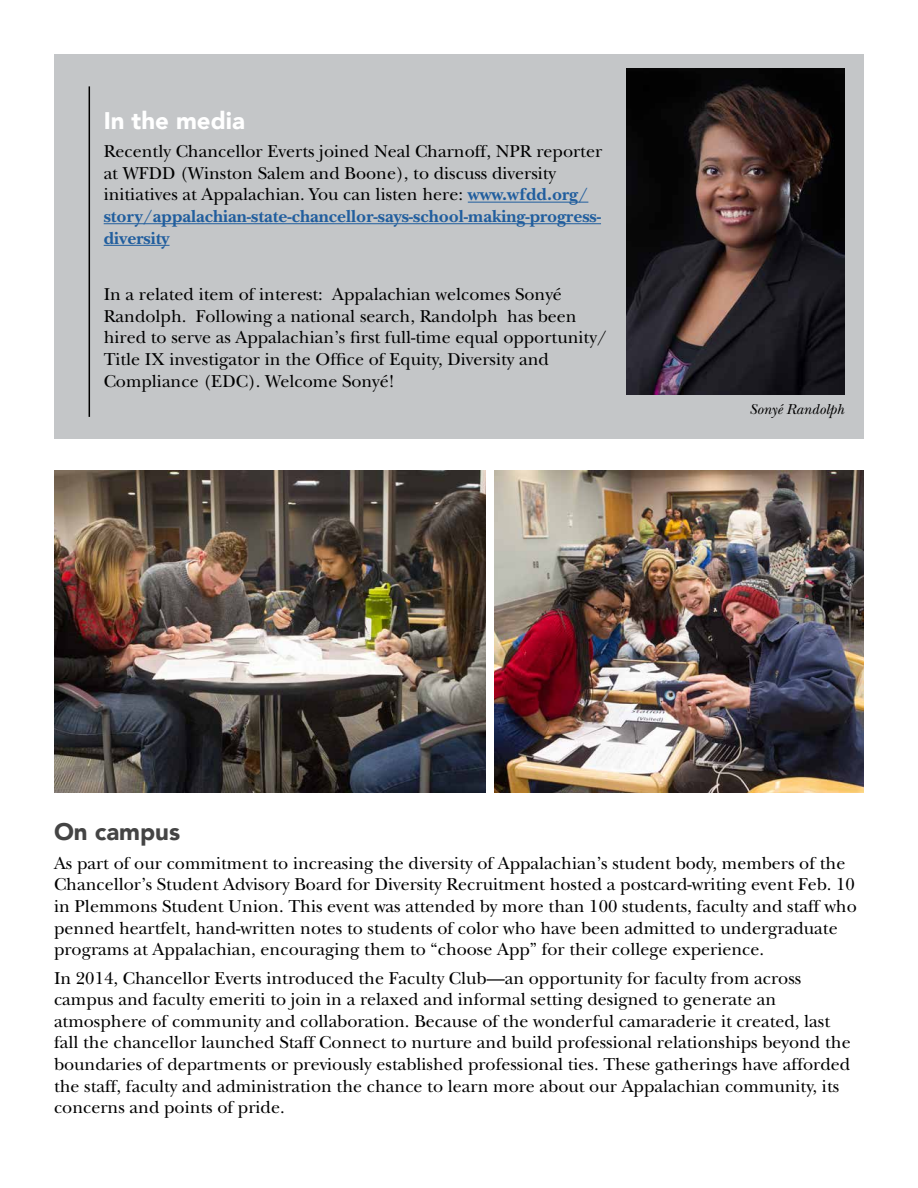
<style>
.page{position:relative;width:918px;height:1188px;background:#fff}
.page>*{position:absolute;margin:0;border:0;box-sizing:border-box;transform-origin:0 0}
.t1{font:900 24px "Avenir";color:#fff}
.t2{font:900 24px "Avenir";color:#444}
.t3{font:18px/21.6px "New Baskerville";color:#000}
.t4{font:italic 15px "New Baskerville";color:#000}
.s1{font-weight:700;color:#215e9e}
</style>
<div class="page">
<div style="left:54px;top:54px;width:810px;height:384px;background:#c4c6c8"></div>
<img style="left:54px;top:471px;width:432px;height:322px">
<img style="left:627px;top:68px;width:217px;height:326px">
<hr style="left:468px;top:202px;width:120px;height:1px;background:#215e9e">
<hr style="left:104px;top:223px;width:497px;height:1px;background:#215e9e">
<hr style="left:104px;top:245px;width:66px;height:1px;background:#215e9e">
<img style="left:495px;top:471px;width:369px;height:322px">
<hr style="left:89px;top:86px;width:1px;height:331px;background:#000">
<h1 class="t1" style="left:104px;top:100px;width:143px">In the media</h1>
<p class="t3" style="left:104px;top:141px;width:500px">Recently Chancellor Everts joined Neal Charnoff, NPR reporter at WFDD (Winston Salem and Boone), to discuss diversity initiatives at Appalachian. You can listen here: <span class="s1">www.wfdd.org/ story/appalachian-state-chancellor-says-school-making-progress&shy;diversity</span></p>
<p class="t3" style="left:104px;top:284px;width:505px">In a related item of interest: Appalachian welcomes Sonyé Randolph. Following a national search, Randolph has been hired to serve as Appalachian’s first full-time equal opportunity/ Title IX investigator in the Office of Equity, Diversity and Compliance (EDC). Welcome Sonyé!</p>
<p class="t4" style="left:750px;top:400px;width:96px">Sonyé Randolph</p>
<h1 class="t2" style="left:54px;top:812px;width:128px">On campus</h1>
<p class="t3" style="left:54px;top:852px;width:804px">As part of our commitment to increasing the diversity of Appalachian’s student body, members of the Chancellor’s Student Advisory Board for Diversity Recruitment hosted a postcard-writing event Feb. 10 in Plemmons Student Union. This event was attended by more than 100 students, faculty and staff who penned heartfelt, hand-written notes to students of color who have been admitted to undergraduate programs at Appalachian, encouraging them to “choose App” for their college experience.</p>
<p class="t3" style="left:54px;top:967px;width:798px">In 2014, Chancellor Everts introduced the Faculty Club—an opportunity for faculty from across campus and faculty emeriti to join in a relaxed and informal setting designed to generate an atmosphere of community and collaboration. Because of the wonderful camaraderie it created, last fall the chancellor launched Staff Connect to nurture and build professional relationships beyond the boundaries of departments or previously established professional ties. These gatherings have afforded the staff, faculty and administration the chance to learn more about our Appalachian community, its concerns and points of pride.</p>
</div>
